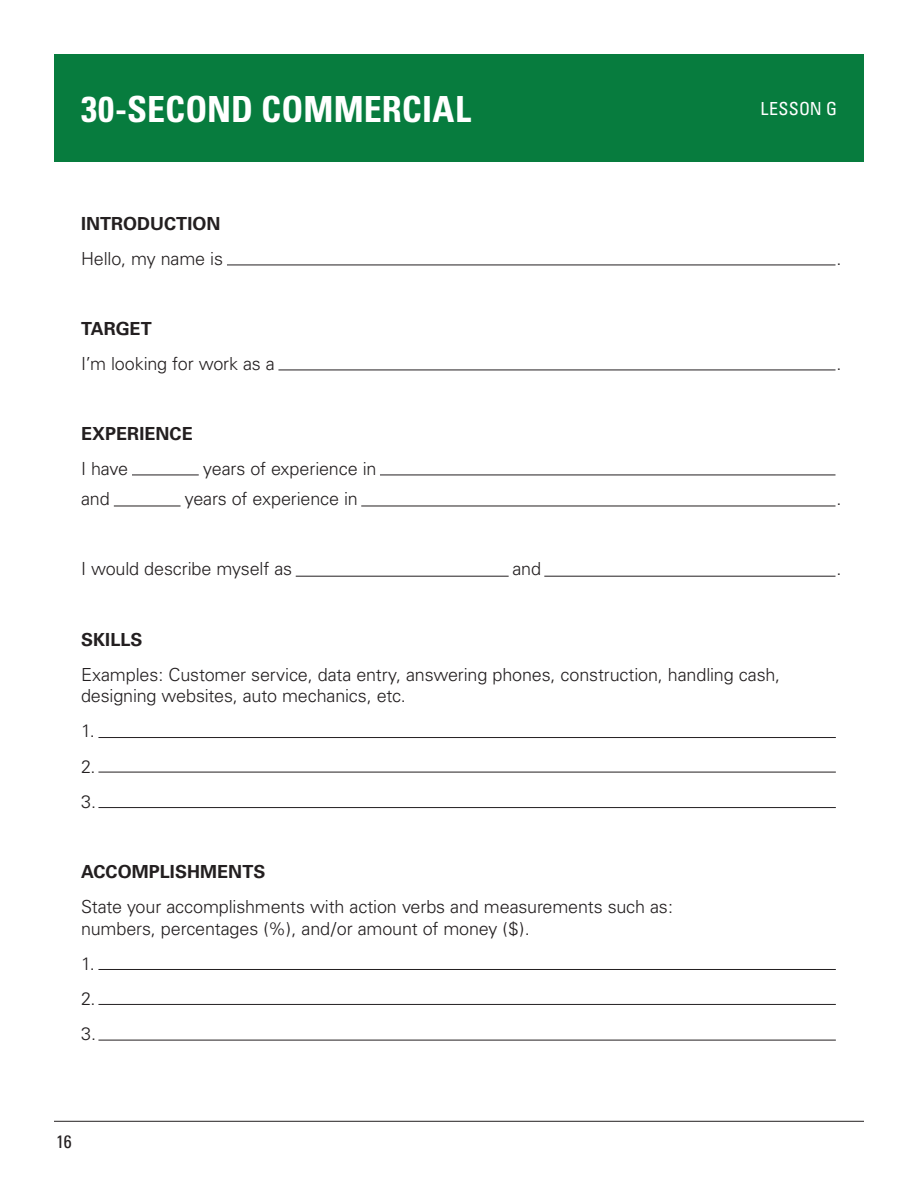
<style>
.page{position:relative;width:918px;height:1188px;background:#fff}
.page>*{position:absolute;margin:0;border:0;box-sizing:border-box;transform-origin:0 0}
.t1{font:700 condensed 36px "Univers";letter-spacing:.005em;color:#fff}
.Workbook_-_Body_Text{font:300 18px/21.6px "Univers";letter-spacing:-.01em;color:#231f20}
.Workbook_-_Body_Text-2{font:700 18px "Univers";letter-spacing:.005em;color:#231f20}
.t2{font:condensed 18px "Univers";letter-spacing:.02em;color:#fff}
.t3{font:condensed 18px "Univers";color:#231f20}
</style>
<div class="page">
<hr style="left:54px;top:1121px;width:810px;height:1px;background:#231f20">
<div style="left:54px;top:54px;width:810px;height:108px;background:#077c3e"></div>
<hr style="left:227px;top:265px;width:609px;height:1px;background:#231f20">
<hr style="left:278px;top:370px;width:557px;height:1px;background:#231f20">
<hr style="left:296px;top:576px;width:213px;height:1px;background:#231f20">
<hr style="left:544px;top:576px;width:292px;height:1px;background:#231f20">
<hr style="left:132px;top:475px;width:67px;height:1px;background:#231f20">
<hr style="left:114px;top:506px;width:67px;height:1px;background:#231f20">
<hr style="left:380px;top:475px;width:456px;height:1px;background:#231f20">
<hr style="left:361px;top:506px;width:475px;height:1px;background:#231f20">
<hr style="left:98px;top:737px;width:738px;height:1px;background:#231f20">
<hr style="left:98px;top:969px;width:738px;height:1px;background:#231f20">
<hr style="left:98px;top:772px;width:738px;height:1px;background:#231f20">
<hr style="left:98px;top:1004px;width:738px;height:1px;background:#231f20">
<hr style="left:98px;top:807px;width:738px;height:1px;background:#231f20">
<hr style="left:98px;top:1040px;width:738px;height:1px;background:#231f20">
<p class="t1" style="left:81px;top:87px;width:392px">30-SECOND COMMERCIAL</p>
<p class="t2" style="left:761px;top:97px;width:78px">LESSON G</p>
<p class="Workbook_-_Body_Text-2" style="left:81px;top:213px;width:141px">INTRODUCTION</p>
<p class="Workbook_-_Body_Text" style="left:81px;top:247px;width:144px">Hello, my name is</p>
<p class="Workbook_-_Body_Text" style="left:836px;top:247px;width:7px">.</p>
<p class="Workbook_-_Body_Text-2" style="left:81px;top:318px;width:72px">TARGET</p>
<p class="Workbook_-_Body_Text" style="left:81px;top:353px;width:195px">I’m looking for work as a</p>
<p class="Workbook_-_Body_Text" style="left:836px;top:353px;width:7px">.</p>
<p class="Workbook_-_Body_Text-2" style="left:81px;top:423px;width:113px">EXPERIENCE</p>
<p class="Workbook_-_Body_Text" style="left:81px;top:458px;width:49px">I have</p>
<p class="Workbook_-_Body_Text" style="left:203px;top:458px;width:175px">years of experience in</p>
<p class="Workbook_-_Body_Text" style="left:81px;top:488px;width:30px">and</p>
<p class="Workbook_-_Body_Text" style="left:185px;top:488px;width:175px">years of experience in</p>
<p class="Workbook_-_Body_Text" style="left:837px;top:488px;width:7px">.</p>
<p class="Workbook_-_Body_Text" style="left:81px;top:558px;width:213px">I would describe myself as</p>
<p class="Workbook_-_Body_Text" style="left:512px;top:558px;width:30px">and</p>
<p class="Workbook_-_Body_Text" style="left:836px;top:558px;width:7px">.</p>
<p class="Workbook_-_Body_Text-2" style="left:81px;top:629px;width:63px">SKILLS</p>
<p class="Workbook_-_Body_Text" style="left:81px;top:664px;width:701px">Examples: Customer service, data entry, answering phones, construction, handling cash, designing websites, auto mechanics, etc.</p>
<p class="Workbook_-_Body_Text" style="left:81px;top:720px;width:15px">1.</p>
<p class="Workbook_-_Body_Text" style="left:81px;top:755px;width:16px">2.</p>
<p class="Workbook_-_Body_Text" style="left:81px;top:790px;width:17px">3.</p>
<p class="Workbook_-_Body_Text-2" style="left:81px;top:861px;width:186px">ACCOMPLISHMENTS</p>
<p class="Workbook_-_Body_Text" style="left:81px;top:896px;width:594px">State your accomplishments with action verbs and measurements such as: numbers, percentages (%), and/or amount of money ($).</p>
<p class="Workbook_-_Body_Text" style="left:81px;top:952px;width:15px">1.</p>
<p class="Workbook_-_Body_Text" style="left:81px;top:988px;width:16px">2.</p>
<p class="Workbook_-_Body_Text" style="left:81px;top:1023px;width:17px">3.</p>
<p class="t3" style="left:56px;top:1130px;width:17px">16</p>
</div>
